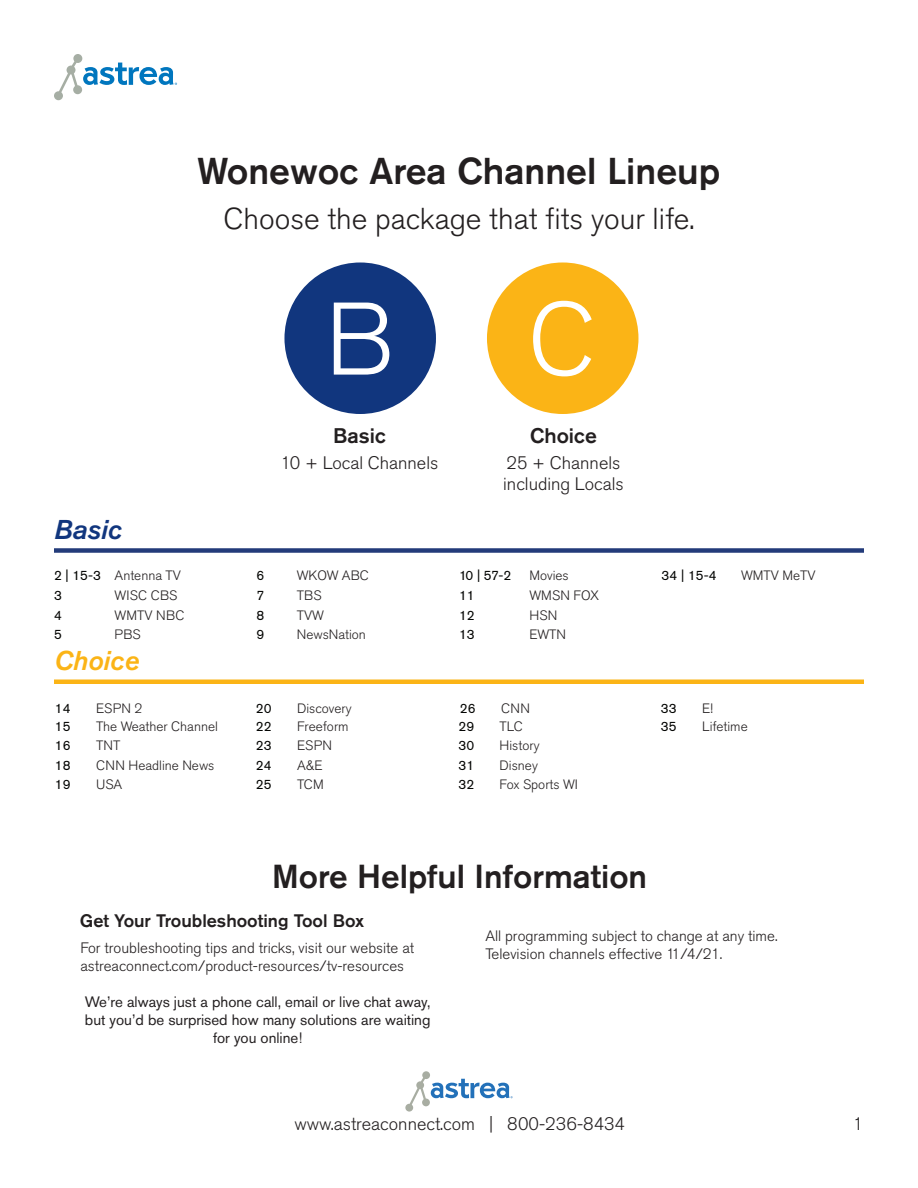
<style>
.page{position:relative;width:918px;height:1188px;background:#fff}
.page>*{position:absolute;margin:0;border:0;box-sizing:border-box;transform-origin:0 0}
.t1{font:300 102px "Akzidenz Grotesk Std";color:#fff}
.t2{font:500 37.05px "Akzidenz Grotesk Std";color:#231f20}
.t3{font:500 33px "Akzidenz Grotesk Std";color:#231f20}
.t4{font:300 30px "Akzidenz Grotesk Std";color:#231f20}
.t5{font:italic 500 27px "Akzidenz Grotesk Std";color:#fbb416}
.t6{font:italic 500 27px "Akzidenz Grotesk Std";color:#11367e}
.t7{font:500 21px "Akzidenz Grotesk Std";color:#231f20}
.t8{font:300 18px/21.6px "Akzidenz Grotesk Std";color:#231f20}
.t9{font:500 18px "Akzidenz Grotesk Std";color:#231f20}
.t10{font:300 15px/18px "Akzidenz Grotesk Std";color:#231f20}
.t11{font:15px/18px "Akzidenz Grotesk Std";color:#231f20;text-align:center}
.t12{font:300 13.5px "Akzidenz Grotesk Std";color:#231f20}
.t13{font:13.5px "Akzidenz Grotesk Std";color:#040503}
.s1{font-weight:400;color:#040503}
</style>
<div class="page">
<div style="left:54px;top:548px;width:810px;height:5px;background:#233b7a"></div>
<hr style="left:54px;top:680px;width:810px;height:4px;background:#fbb416">
<div style="left:487px;top:262px;width:151px;height:152px;background:#fbb416;border-radius:50%"></div>
<div style="left:284px;top:262px;width:152px;height:152px;background:#11367e;border-radius:50%"></div>
<svg style="left:54px;top:54px;width:123px;height:46px"></svg>
<svg style="left:405px;top:1071px;width:108px;height:41px"></svg>
<h2 class="t2" style="left:198px;top:148px;width:524px">Wonewoc Area Channel Lineup</h2>
<h3 class="t4" style="left:224px;top:201px;width:472px">Choose the package that fits your life.</h3>
<h1 class="t1" style="left:326px;top:282px;width:70px">B</h1>
<h1 class="t1" style="left:528px;top:282px;width:70px">C</h1>
<h3 class="t6" style="left:54px;top:514px;width:69px">Basic</h3>
<p class="t12" style="left:54px;top:568px;width:129px"><span class="s1">2 | 15-3</span> Antenna TV</p>
<p class="t13" style="left:54px;top:607px;width:9px">4</p>
<p class="t12" style="left:115px;top:607px;width:71px">WMTV NBC</p>
<p class="t13" style="left:54px;top:627px;width:9px">5</p>
<p class="t12" style="left:115px;top:627px;width:28px">PBS</p>
<p class="t13" style="left:54px;top:587px;width:9px">3</p>
<p class="t12" style="left:115px;top:588px;width:64px">WISC CBS</p>
<h3 class="t5" style="left:54px;top:646px;width:86px">Choice</h3>
<p class="t13" style="left:55px;top:700px;width:17px">14</p>
<p class="t12" style="left:96px;top:700px;width:48px">ESPN 2</p>
<p class="t13" style="left:55px;top:718px;width:17px">15</p>
<p class="t12" style="left:96px;top:718px;width:123px">The Weather Channel</p>
<p class="t13" style="left:55px;top:737px;width:17px">16</p>
<p class="t12" style="left:96px;top:738px;width:26px">TNT</p>
<p class="t13" style="left:55px;top:757px;width:17px">18</p>
<p class="t12" style="left:96px;top:757px;width:120px">CNN Headline News</p>
<p class="t13" style="left:55px;top:776px;width:17px">19</p>
<p class="t12" style="left:96px;top:777px;width:28px">USA</p>
<h3 class="t7" style="left:333px;top:423px;width:54px">Basic</h3>
<h3 class="t8" style="left:281px;top:452px;width:159px">10 + Local Channels</h3>
<h3 class="t7" style="left:530px;top:423px;width:68px">Choice</h3>
<h3 class="t8" style="left:503px;top:452px;width:122px">25 + Channels including Locals</h3>
<p class="t13" style="left:256px;top:567px;width:9px">6</p>
<p class="t12" style="left:297px;top:568px;width:74px">WKOW ABC</p>
<p class="t13" style="left:256px;top:587px;width:9px">7</p>
<p class="t12" style="left:297px;top:588px;width:26px">TBS</p>
<p class="t13" style="left:256px;top:607px;width:9px">8</p>
<p class="t12" style="left:297px;top:607px;width:29px">TVW</p>
<p class="t13" style="left:256px;top:627px;width:9px">9</p>
<p class="t12" style="left:297px;top:627px;width:71px">NewsNation</p>
<p class="t13" style="left:256px;top:700px;width:17px">20</p>
<p class="t12" style="left:297px;top:700px;width:56px">Discovery</p>
<p class="t13" style="left:256px;top:718px;width:17px">22</p>
<p class="t12" style="left:297px;top:718px;width:53px">Freeform</p>
<p class="t13" style="left:256px;top:737px;width:17px">23</p>
<p class="t12" style="left:297px;top:738px;width:36px">ESPN</p>
<p class="t13" style="left:256px;top:757px;width:17px">24</p>
<p class="t12" style="left:297px;top:757px;width:27px">A&amp;E</p>
<p class="t13" style="left:256px;top:776px;width:17px">25</p>
<p class="t12" style="left:297px;top:777px;width:28px">TCM</p>
<p class="t13" style="left:459px;top:567px;width:54px">10 | 57-2</p>
<p class="t12" style="left:529px;top:568px;width:41px">Movies</p>
<p class="t13" style="left:459px;top:587px;width:17px">11</p>
<p class="t12" style="left:529px;top:588px;width:71px">WMSN FOX</p>
<p class="t13" style="left:459px;top:607px;width:17px">12</p>
<p class="t12" style="left:529px;top:607px;width:30px">HSN</p>
<p class="t13" style="left:459px;top:627px;width:17px">13</p>
<p class="t12" style="left:529px;top:627px;width:38px">EWTN</p>
<p class="t13" style="left:460px;top:700px;width:17px">26</p>
<p class="t12" style="left:501px;top:700px;width:30px">CNN</p>
<p class="t13" style="left:458px;top:718px;width:17px">29</p>
<p class="t12" style="left:500px;top:718px;width:25px">TLC</p>
<p class="t13" style="left:458px;top:737px;width:18px">30</p>
<p class="t12" style="left:500px;top:738px;width:41px">History</p>
<p class="t13" style="left:458px;top:757px;width:17px">31</p>
<p class="t12" style="left:500px;top:757px;width:40px">Disney</p>
<p class="t13" style="left:458px;top:776px;width:17px">32</p>
<p class="t12" style="left:500px;top:777px;width:80px">Fox Sports WI</p>
<p class="t13" style="left:662px;top:567px;width:57px">34 | 15-4</p>
<p class="t12" style="left:741px;top:568px;width:76px">WMTV MeTV</p>
<p class="t13" style="left:661px;top:700px;width:17px">33</p>
<p class="t12" style="left:702px;top:700px;width:12px">E!</p>
<p class="t13" style="left:661px;top:718px;width:17px">35</p>
<p class="t12" style="left:702px;top:718px;width:47px">Lifetime</p>
<h3 class="t3" style="left:272px;top:856px;width:377px">More Helpful Information</h3>
<h3 class="t9" style="left:80px;top:910px;width:286px">Get Your Troubleshooting Tool Box</h3>
<p class="t10" style="left:80px;top:939px;width:335px">For troubleshooting tips and tricks, visit our website at astreaconnect.com/product-resources/tv-resources</p>
<p class="t11" style="left:85px;top:993px;width:347px">We’re always just a phone call, email or live chat away, but you’d be surprised how many solutions are waiting for you online!</p>
<p class="t10" style="left:485px;top:927px;width:294px">All programming subject to change at any time.<br>Television channels effective 11/4/21.</p>
<h3 class="t8" style="left:294px;top:1113px;width:332px">www.astreaconnect.com | 800-236-8434</h3>
<h3 class="t8" style="left:853px;top:1113px;width:12px">1</h3>
</div>
